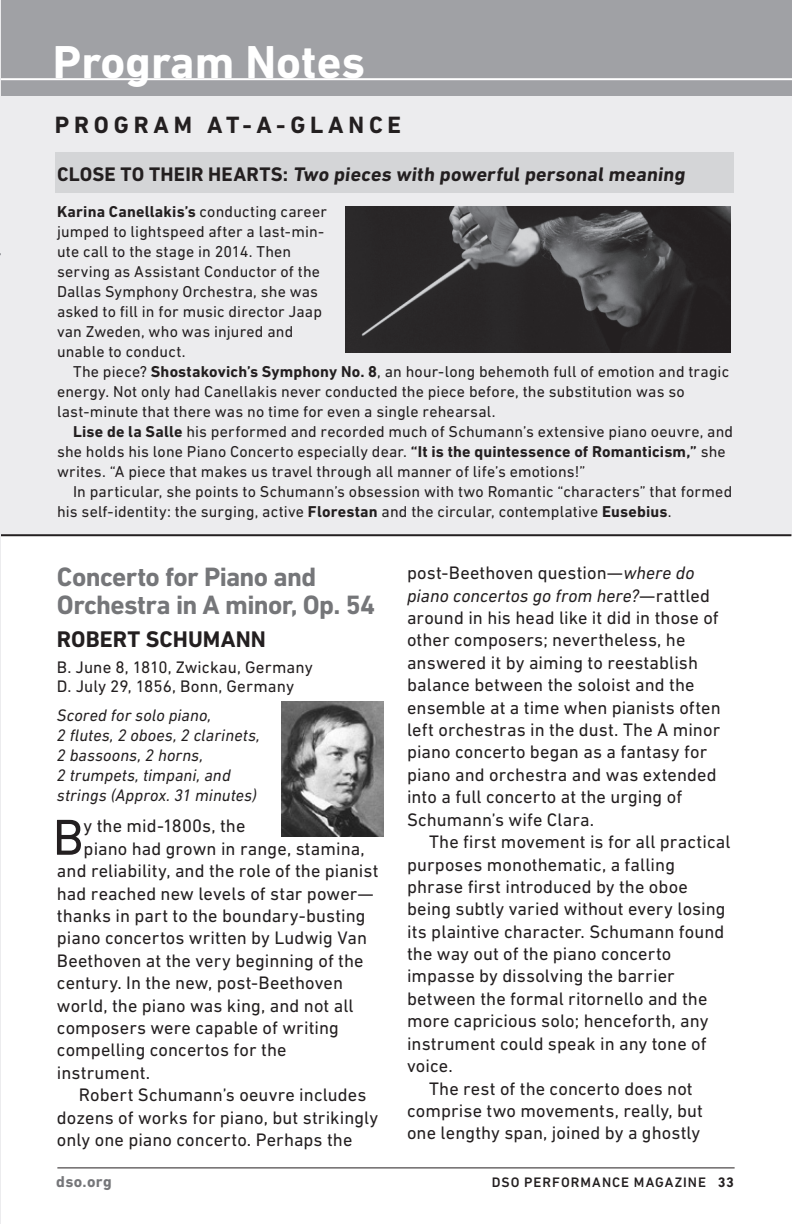
<style>
.page{position:relative;width:792px;height:1224px;background:#fff}
.page>*{position:absolute;margin:0;border:0;box-sizing:border-box;transform-origin:0 0}
.t1{font:51.4px "DIN Next LT Pro";color:#231f20}
.t2{font:700 47px "DIN Next LT Pro";color:#fff}
.t3{font:700 27px/28px "DIN Next LT Pro";letter-spacing:-.025em;color:#757679}
.t4{font:700 24px "DIN Next LT Pro";letter-spacing:.2em;color:#231f20}
.t5{font:700 23px "DIN Next LT Pro";color:#231f20}
.t6{font:700 20px "DIN Next LT Pro";letter-spacing:.01em;color:#231f20}
.t7{font:18.4px/22.4px "DIN Next LT Pro";letter-spacing:.005em;color:#231f20}
.t8{font:italic 17px/20px "DIN Next LT Pro";letter-spacing:.005em;color:#231f20}
.t9{font:17px/19px "DIN Next LT Pro";letter-spacing:.005em;color:#231f20}
.t10{font:16px/20px "DIN Next LT Pro";letter-spacing:.01em;color:#231f20}
.t11{font:700 16px "DIN Next LT Pro";letter-spacing:.025em;color:#757679}
.t12{font:500 14px "DIN Next LT Pro";letter-spacing:.07em;color:#231f20}
.s1{font-weight:700}
.s2{font-style:italic}
</style>
<div class="page">
<div style="left:0;top:81px;width:792px;height:455px;background:#ececee"></div>
<div style="left:55px;top:152px;width:679px;height:41px;background:#d4d5d7"></div>
<div style="left:0;top:0;width:792px;height:96px;background:#a0a1a5"></div>
<hr style="left:0;top:78px;width:792px;height:2px;background:#fff">
<img style="left:281px;top:701px;width:102px;height:136px">
<hr style="left:0;top:534px;width:791px;height:2px;background:#231f20">
<hr style="left:0;top:0;width:1px;height:1224px;background:#ececee">
<img style="left:345px;top:207px;width:386px;height:145px">
<hr style="left:57px;top:1167px;width:678px;height:1px;background:#231f20">
<h2 class="t2" style="left:53px;top:35px;width:314px">Program Notes</h2>
<h3 class="t4" style="left:55px;top:111px;width:348px">PROGRAM AT-A-GLANCE</h3>
<p class="t6" style="left:57px;top:163px;width:632px">CLOSE TO THEIR HE ARTS: Two pieces with powerful personal meaning</p>
<p class="t10" style="left:57px;top:202px;width:272px"><span class="s1">Karina Canellakis’s</span> conducting career jumped to lightspeed after a last-min&shy;ute call to the stage in 2014. Then serving as Assistant Conductor of the Dallas Symphony Orchestra, she was asked to fill in for music director Jaap van Zweden, who was injured and unable to conduct.</p>
<p class="t10" style="left:57px;top:362px;width:674px;text-indent:16px">The piece? <span class="s1">Shostakovich’s Symphony No. 8</span>, an hour-long behemoth full of emotion and tragic energy. Not only had Canellakis never conducted the piece before, the substitution was so last-minute that there was no time for even a single rehearsal.</p>
<p class="t10" style="left:57px;top:422px;width:678px;text-indent:16px"><span class="s1">Lise de la Salle</span> his performed and recorded much of Schumann’s extensive piano oeuvre, and she holds his lone Piano Concerto especially dear. <span class="s1">“It is the quintessence of Romanticism,”</span> she writes. “A piece that makes us travel through all manner of life’s emotions!”</p>
<p class="t10" style="left:57px;top:482px;width:677px;text-indent:16px">In particular, she points to Schumann’s obsession with two Romantic “characters” that formed his self-identity: the surging, active <span class="s1">Florestan</span> and the circular, contemplative <span class="s1">Eusebius</span>.</p>
<h3 class="t3" style="left:57px;top:562px;width:320px">Concerto for Piano and<br>Orchestra in A minor, Op. 54</h3>
<p class="t5" style="left:57px;top:625px;width:210px">ROBERT SCHUMANN</p>
<p class="t9" style="left:57px;top:657px;width:257px">B. June 8, 1810, Zwickau, Germany<br>D. July 29, 1856, Bonn, Germany</p>
<p class="t8" style="left:57px;top:705px;width:205px">Scored for solo piano,<br>2 flutes, 2 oboes, 2 clarinets,<br>2 bassoons, 2 horns,<br>2 trumpets, timpani, and strings (Approx. 31 minutes)</p>
<h1 class="t1" style="left:53px;top:808px;width:33px">B</h1>
<p class="t7" style="left:84px;top:815px;width:163px">y the mid-1800s, the</p>
<p class="t7" style="left:84px;top:837px;width:283px">piano had grown in range, stamina,</p>
<p class="t7" style="left:57px;top:859px;width:323px">and reliability, and the role of the pianist</p>
<p class="t7" style="left:57px;top:882px;width:318px">had reached new levels of star power—</p>
<p class="t7" style="left:57px;top:904px;width:310px">thanks in part to the boundary-busting</p>
<p class="t7" style="left:57px;top:927px;width:312px">piano concertos written by Ludwig Van</p>
<p class="t7" style="left:57px;top:949px;width:308px">Beethoven at the very beginning of the</p>
<p class="t7" style="left:57px;top:971px;width:288px">century. In the new, post-Beethoven</p>
<p class="t7" style="left:57px;top:994px;width:298px">world, the piano was king, and not all</p>
<p class="t7" style="left:57px;top:1016px;width:284px">composers were capable of writing</p>
<p class="t7" style="left:57px;top:1039px;width:231px">compelling concertos for the</p>
<p class="t7" style="left:57px;top:1061px;width:95px">instrument.</p>
<p class="t7" style="left:79px;top:1083px;width:289px">Robert Schumann’s oeuvre includes</p>
<p class="t7" style="left:57px;top:1106px;width:323px">dozens of works for piano, but strikingly</p>
<p class="t7" style="left:57px;top:1128px;width:297px">only one piano concerto. Perhaps the</p>
<p class="t7" style="left:407px;top:562px;width:315px">post-Beethoven question—<span class="s2">where do piano concertos go from here?</span>—rattled around in his head like it did in those of other composers; nevertheless, he answered it by aiming to reestablish balance between the soloist and the ensemble at a time when pianists often left orchestras in the dust. The A minor piano concerto began as a fantasy for piano and orchestra and was extended into a full concerto at the urging of Schumann’s wife Clara.</p>
<p class="t7" style="left:429px;top:830px;width:303px">The first movement is for all practical</p>
<p class="t7" style="left:407px;top:853px;width:270px">purposes monothematic, a falling</p>
<p class="t7" style="left:407px;top:875px;width:282px">phrase first introduced by the oboe</p>
<p class="t7" style="left:407px;top:898px;width:320px">being subtly varied without every losing</p>
<p class="t7" style="left:407px;top:920px;width:319px">its plaintive character. Schumann found</p>
<p class="t7" style="left:407px;top:942px;width:266px">the way out of the piano concerto</p>
<p class="t7" style="left:407px;top:965px;width:269px">impasse by dissolving the barrier</p>
<p class="t7" style="left:407px;top:987px;width:302px">between the formal ritornello and the</p>
<p class="t7" style="left:407px;top:1010px;width:303px">more capricious solo; henceforth, any</p>
<p class="t7" style="left:407px;top:1032px;width:301px">instrument could speak in any tone of</p>
<p class="t7" style="left:407px;top:1054px;width:47px">voice.</p>
<p class="t7" style="left:429px;top:1077px;width:265px">The rest of the concerto does not</p>
<p class="t7" style="left:407px;top:1099px;width:298px">comprise two movements, really, but</p>
<p class="t7" style="left:407px;top:1122px;width:295px">one lengthy span, joined by a ghostly</p>
<p class="t11" style="left:56px;top:1172px;width:57px">dso.org</p>
<p class="t12" style="left:492px;top:1174px;width:244px">DSO PERFORMANCE MAGAZINE <span class="s1">33</span></p>
</div>
